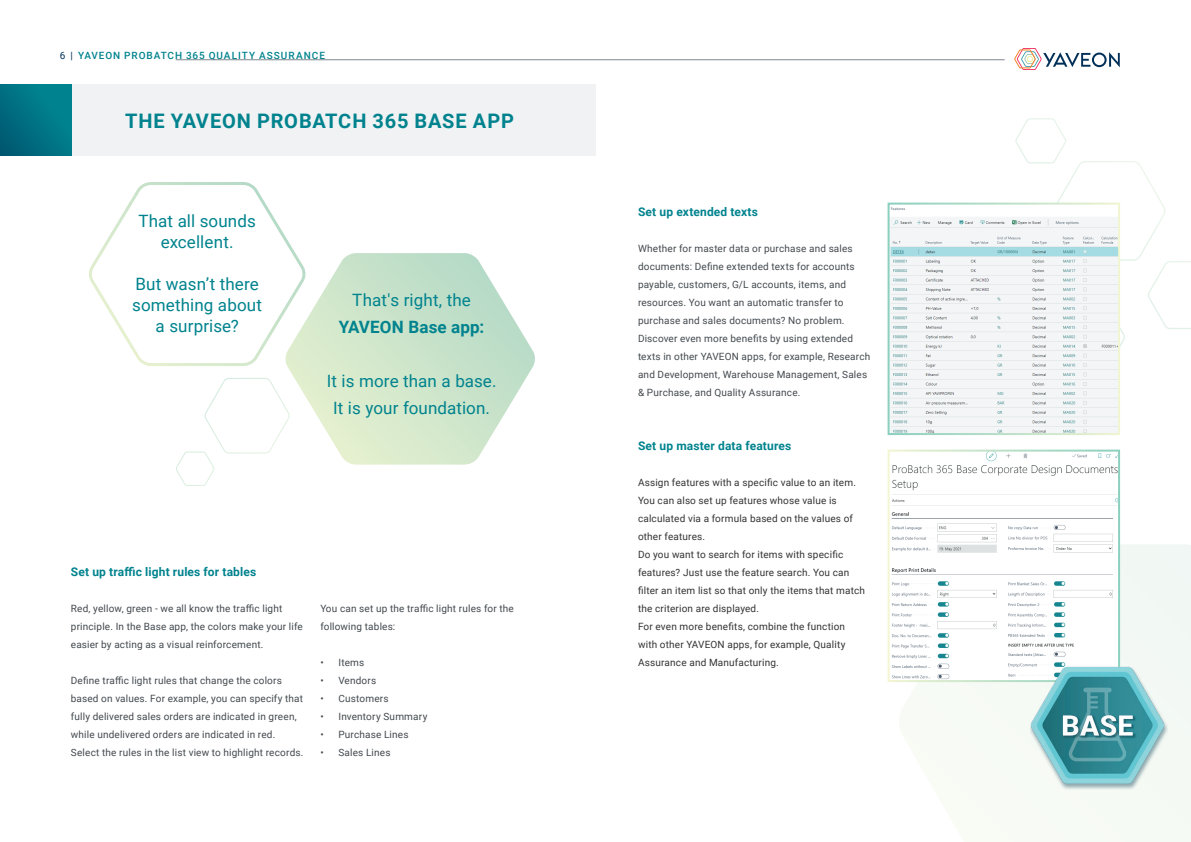
<style>
.page{position:relative;width:1191px;height:842px;background:#fff}
.page>*{position:absolute;margin:0;border:0;box-sizing:border-box;transform-origin:0 0}
.t1{font:700 20px "Roboto";letter-spacing:.035em;color:#00838e}
.t2{font:17px/21px "Roboto";letter-spacing:.005em;color:#00838e;text-align:center}
.t3{font:700 17px "Roboto";letter-spacing:.005em;color:#00838e}
.t4{font:700 12px "Roboto";letter-spacing:.01em;color:#00838e}
.t5{font:10px/18px "Roboto";letter-spacing:.015em;color:#42494e}
.t6{font:10px/18px "Roboto";letter-spacing:.015em;color:#323332}
.t7{font:500 10px "Roboto";letter-spacing:.095em;color:#00838e}
.s1{font-weight:400;color:#003058}
</style>
<div class="page">
<div style="left:917px;top:544px;width:274px;height:292px;background:#f7faf5"></div>
<svg style="left:288px;top:253px;width:247px;height:212px"></svg>
<svg style="left:89px;top:182px;width:220px;height:186px"></svg>
<svg style="left:1014px;top:118px;width:177px;height:229px"></svg>
<img style="left:891px;top:453px;width:226px;height:226px">
<div style="left:887px;top:450px;width:233px;height:232px;border:2px solid #fff"></div>
<div style="left:71px;top:84px;width:525px;height:72px;background:#f1f2f3"></div>
<div style="left:0;top:84px;width:72px;height:72px;background:linear-gradient(to right,#006379,#00838f)"></div>
<svg style="left:176px;top:377px;width:114px;height:109px"></svg>
<img style="left:890px;top:206px;width:227px;height:226px">
<div style="left:887px;top:203px;width:233px;height:232px;border:2px solid #fff"></div>
<img style="left:1030px;top:657px;width:137px;height:136px">
<svg style="left:1014px;top:48px;width:105px;height:22px"></svg>
<hr style="left:176px;top:60px;width:828px;height:1px;background:#7f878d">
<p class="t7" style="left:60px;top:49px;width:267px"><span class="s1">6 |</span> YAVEON PROBATCH 365 QUALITY ASSURANCE</p>
<h1 class="t1" style="left:125px;top:107px;width:390px">THE YAVEON PROBATCH 365 BASE APP</h1>
<h2 class="t2" style="left:138px;top:210px;width:119px">That all sounds excellent.</h2>
<h2 class="t2" style="left:132px;top:273px;width:131px">But wasn’t there something about a surprise?</h2>
<h2 class="t2" style="left:352px;top:289px;width:120px">That's right, the</h2>
<h2 class="t3" style="left:339px;top:315px;width:147px">YAVEON Base app:</h2>
<h2 class="t2" style="left:327px;top:367px;width:171px;line-height:27px">It is more than a base.<br>It is your foundation.</h2>
<p class="t4" style="left:71px;top:563px;width:187px">Set up traffic light rules for tables</p>
<p class="t5" style="left:71px;top:599px;width:233px">Red, yellow, green - we all know the traffic light principle. In the Base app, the colors make your life easier by acting as a visual reinforcement.</p>
<p class="t5" style="left:71px;top:671px;width:234px">Define traffic light rules that change the colors based on values. For example, you can specify that fully delivered sales orders are indicated in green, while undelivered orders are indicated in red.<br>Select the rules in the list view to highlight records.</p>
<p class="t5" style="left:320px;top:599px;width:195px">You can set up the traffic light rules for the following tables:</p>
<p class="t5" style="left:320px;top:653px;width:45px">• Items</p>
<p class="t5" style="left:320px;top:671px;width:57px">• Vendors</p>
<p class="t5" style="left:320px;top:689px;width:70px">• Customers</p>
<p class="t5" style="left:320px;top:707px;width:108px">• Inventory Summary</p>
<p class="t5" style="left:320px;top:725px;width:90px">• Purchase Lines</p>
<p class="t5" style="left:320px;top:743px;width:72px">• Sales Lines</p>
<p class="t4" style="left:638px;top:203px;width:121px">Set up extended texts</p>
<p class="t5" style="left:638px;top:239px;width:234px">Whether for master data or purchase and sales documents: Define extended texts for accounts payable, customers, G/L accounts, items, and resources. You want an automatic transfer to purchase and sales documents? No problem.<br>Discover even more benefits by using extended texts in other YAVEON apps, for example, Research and Development, Warehouse Management, Sales &amp; Purchase, and Quality Assurance.</p>
<p class="t4" style="left:638px;top:437px;width:155px">Set up master data features</p>
<p class="t6" style="left:638px;top:473px;width:228px">Assign features with a specific value to an item.<br>You can also set up features whose value is calculated via a formula based on the values of other features.<br>Do you want to search for items with specific features? Just use the feature search. You can filter an item list so that only the items that match the criterion are displayed.<br>For even more benefits, combine the function with other YAVEON apps, for example, Quality Assurance and Manufacturing.</p>
</div>
